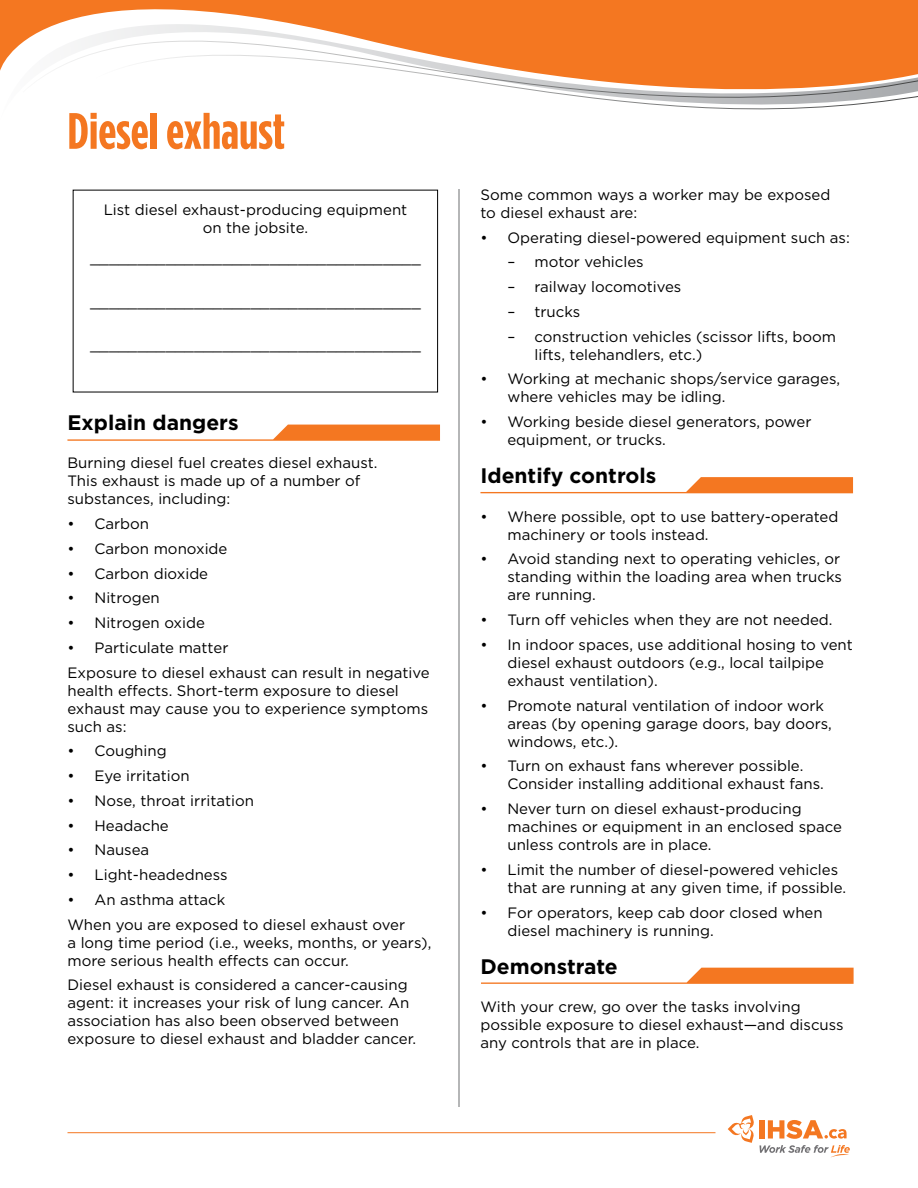
<style>
.page{position:relative;width:918px;height:1188px;background:#fff}
.page>*{position:absolute;margin:0;border:0;box-sizing:border-box;transform-origin:0 0}
.t1{font:700 51px "Gotham Condensed";color:#f47721}
.t2{font:700 21px "Gotham";color:#000}
.t3{font:15px/18px "Gotham";color:#000}
.t4{font:15px "Gotham";color:#000;scale:1.05 1}
</style>
<div class="page">
<svg style="left:0;top:0;width:918px;height:71px;background:#f58a41"></svg>
<svg style="left:22px;top:30px;width:896px;height:41px"></svg>
<svg style="left:66px;top:44px;width:852px;height:66px"></svg>
<hr style="left:459px;top:189px;width:1px;height:918px;background:#6d6e71">
<hr style="left:68px;top:1132px;width:648px;height:1px;background:#f47721">
<svg style="left:728px;top:1115px;width:26px;height:28px"></svg>
<div style="left:759px;top:1120px;width:6px;height:19px;background:#f47721"></div>
<svg style="left:760px;top:1145px;width:90px;height:13px"></svg>
<svg style="left:768px;top:1120px;width:79px;height:19px"></svg>
<svg style="left:67px;top:425px;width:373px;height:16px"></svg>
<svg style="left:480px;top:477px;width:373px;height:16px"></svg>
<svg style="left:481px;top:968px;width:373px;height:16px"></svg>
<h1 class="t1" style="left:68px;top:101px;width:219px">Diesel exhaust</h1>
<p class="t3" style="left:104px;top:201px;width:305px;text-align:center">List diesel exhaust-producing equipment on the jobsite.</p>
<p class="t4" style="left:90px;top:248px;width:317px">___________________________________</p>
<p class="t4" style="left:90px;top:292px;width:317px">___________________________________</p>
<p class="t4" style="left:90px;top:335px;width:317px">___________________________________</p>
<h2 class="t2" style="left:68px;top:409px;width:173px">Explain dangers</h2>
<p class="t3" style="left:68px;top:454px;width:312px">Burning diesel fuel creates diesel exhaust.<br>This exhaust is made up of a number of substances, including:</p>
<p class="t3" style="left:68px;top:514px;width:83px">• Carbon</p>
<p class="t3" style="left:68px;top:539px;width:161px">• Carbon monoxide</p>
<p class="t3" style="left:68px;top:564px;width:142px">• Carbon dioxide</p>
<p class="t3" style="left:68px;top:589px;width:94px">• Nitrogen</p>
<p class="t3" style="left:68px;top:613px;width:139px">• Nitrogen oxide</p>
<p class="t3" style="left:68px;top:635px;width:364px;line-height:24.8px">• Particulate matter<br>Exposure to diesel exhaust can result in negative</p>
<p class="t3" style="left:68px;top:681px;width:362px">health effects. Short-term exposure to diesel exhaust may cause you to experience symptoms such as:</p>
<p class="t3" style="left:68px;top:742px;width:101px">• Coughing</p>
<p class="t3" style="left:68px;top:766px;width:124px">• Eye irritation</p>
<p class="t3" style="left:68px;top:791px;width:188px">• Nose, throat irritation</p>
<p class="t3" style="left:68px;top:816px;width:103px">• Headache</p>
<p class="t3" style="left:68px;top:841px;width:83px">• Nausea</p>
<p class="t3" style="left:68px;top:865px;width:162px">• Light-headedness</p>
<p class="t3" style="left:68px;top:887px;width:339px;line-height:24.8px">• An asthma attack<br>When you are exposed to diesel exhaust over</p>
<p class="t3" style="left:68px;top:933px;width:365px">a long time period (i.e., weeks, months, or years), more serious health effects can occur.</p>
<p class="t3" style="left:68px;top:976px;width:350px">Diesel exhaust is considered a cancer-causing agent: it increases your risk of lung cancer. An association has also been observed between exposure to diesel exhaust and bladder cancer.</p>
<p class="t3" style="left:480px;top:185px;width:351px">Some common ways a worker may be exposed to diesel exhaust are:</p>
<p class="t3" style="left:480px;top:228px;width:371px">• Operating diesel-powered equipment such as:</p>
<p class="t3" style="left:507px;top:253px;width:138px">– motor vehicles</p>
<p class="t3" style="left:507px;top:278px;width:175px">– railway locomotives</p>
<p class="t3" style="left:507px;top:302px;width:74px">– trucks</p>
<p class="t3" style="left:534px;top:327px;width:303px;text-indent:-27px">– construction vehicles (scissor lifts, boom lifts, telehandlers, etc.)</p>
<p class="t3" style="left:507px;top:370px;width:334px;text-indent:-27px">• Working at mechanic shops/service garages, where vehicles may be idling.</p>
<p class="t3" style="left:507px;top:413px;width:306px;text-indent:-27px">• Working beside diesel generators, power equipment, or trucks.</p>
<h2 class="t2" style="left:480px;top:462px;width:177px">Identify controls</h2>
<p class="t3" style="left:507px;top:507px;width:332px;text-indent:-27px">• Where possible, opt to use battery-operated machinery or tools instead.</p>
<p class="t3" style="left:507px;top:550px;width:336px;text-align:justify;text-indent:-27px">• Avoid standing next to operating vehicles, or standing within the loading area when trucks are running.</p>
<p class="t3" style="left:480px;top:611px;width:354px">• Turn off vehicles when they are not needed.</p>
<p class="t3" style="left:507px;top:635px;width:347px;text-indent:-27px">• In indoor spaces, use additional hosing to vent diesel exhaust outdoors (e.g., local tailpipe exhaust ventilation).</p>
<p class="t3" style="left:507px;top:696px;width:326px;text-indent:-27px">• Promote natural ventilation of indoor work areas (by opening garage doors, bay doors, windows, etc.).</p>
<p class="t3" style="left:507px;top:757px;width:318px;text-indent:-27px">• Turn on exhaust fans wherever possible.<br>Consider installing additional exhaust fans.</p>
<p class="t3" style="left:507px;top:800px;width:336px;text-indent:-27px">• Never turn on diesel exhaust-producing machines or equipment in an enclosed space unless controls are in place.</p>
<p class="t3" style="left:507px;top:860px;width:340px;text-indent:-27px">• Limit the number of diesel-powered vehicles that are running at any given time, if possible.</p>
<p class="t3" style="left:507px;top:903px;width:317px;text-indent:-27px">• For operators, keep cab door closed when diesel machinery is running.</p>
<h2 class="t2" style="left:480px;top:953px;width:139px">Demonstrate</h2>
<p class="t3" style="left:480px;top:998px;width:365px">With your crew, go over the tasks involving possible exposure to diesel exhaust—and discuss any controls that are in place.</p>
</div>
